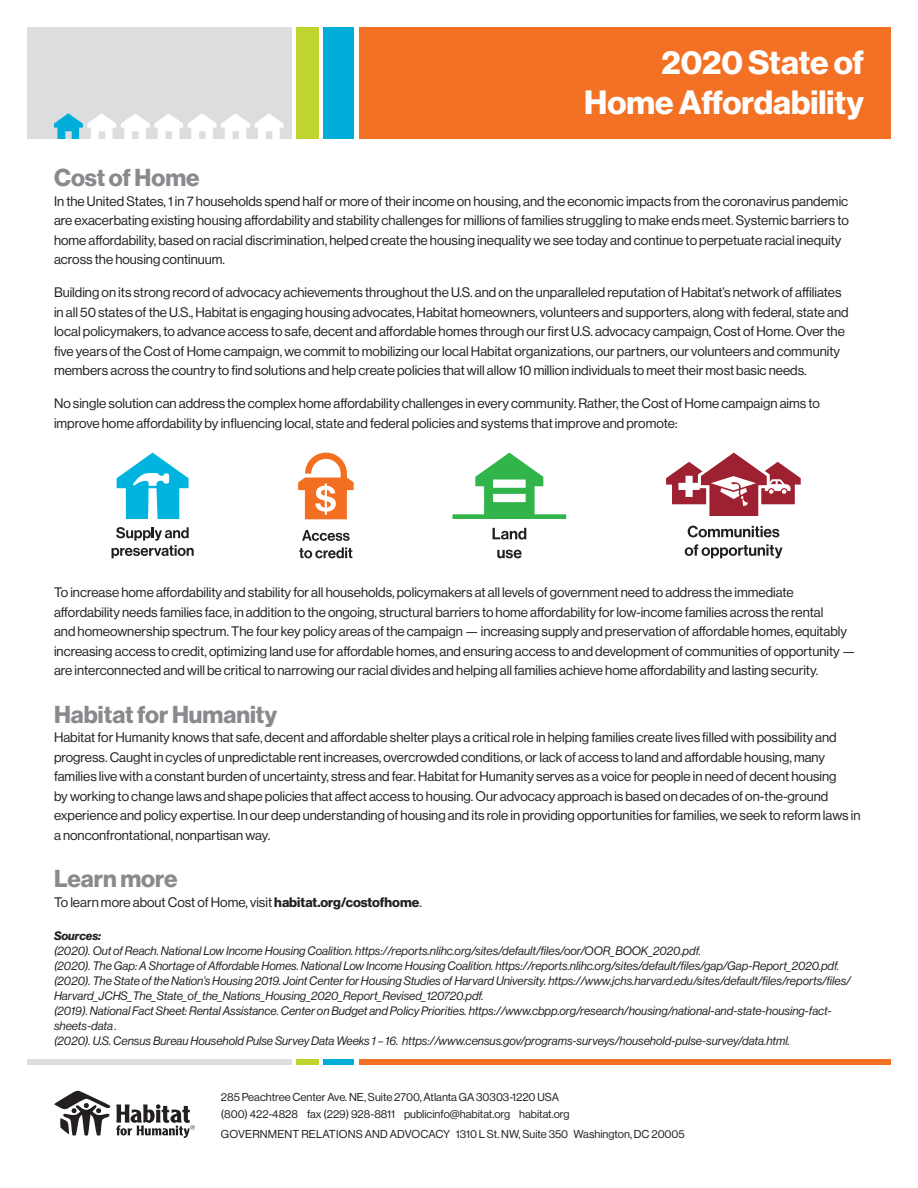
<style>
.page{position:relative;width:918px;height:1188px;background:#fff}
.page>*{position:absolute;margin:0;border:0;box-sizing:border-box;transform-origin:0 0}
.t1{font:33px/39.6px "N Haas Grotesk DS Pro 75 Bd";color:#fff;text-align:right}
.t2{font:24px "N Haas Grotesk DS Pro 75 Bd";color:#8a8a8e}
.t3{font:13.5px/19.5px "N Haas Grotesk DS Pro 55 Rg";color:#231f20}
.t4{font:12px/15px "N Haas Grotesk DS Pro 56 It";color:#231f20}
.t5{font:12px "N Haas Grotesk DS Pro 76 Bd It";color:#231f20}
.t6{font:11.25px/16.8px "N Haas Grotesk DS Pro 55 Rg";color:#231f20}
.s1{font-family:"N Haas Grotesk DS Pro 75 Bd"}
</style>
<div class="page">
<div style="left:359px;top:27px;width:532px;height:112px;background:#f37124"></div>
<div style="left:324px;top:27px;width:30px;height:112px;background:#00acd8"></div>
<div style="left:296px;top:27px;width:23px;height:112px;background:#c0d42f"></div>
<div style="left:27px;top:27px;width:264px;height:112px;background:#dbddde"></div>
<svg style="left:54px;top:113px;width:230px;height:26px"></svg>
<svg style="left:54px;top:1091px;width:141px;height:47px"></svg>
<div style="left:359px;top:1059px;width:532px;height:6px;background:#f37124"></div>
<div style="left:324px;top:1059px;width:30px;height:6px;background:#00acd8"></div>
<div style="left:296px;top:1059px;width:23px;height:6px;background:#c0d42f"></div>
<div style="left:27px;top:1059px;width:264px;height:6px;background:#dbddde"></div>
<svg style="left:117px;top:453px;width:72px;height:66px"></svg>
<svg style="left:112px;top:527px;width:82px;height:31px"></svg>
<svg style="left:298px;top:453px;width:56px;height:66px"></svg>
<svg style="left:302px;top:530px;width:48px;height:11px"></svg>
<svg style="left:299px;top:547px;width:53px;height:11px"></svg>
<svg style="left:453px;top:453px;width:113px;height:66px"></svg>
<svg style="left:493px;top:528px;width:33px;height:12px"></svg>
<svg style="left:497px;top:550px;width:25px;height:8px"></svg>
<svg style="left:666px;top:453px;width:135px;height:63px"></svg>
<svg style="left:688px;top:526px;width:91px;height:11px"></svg>
<svg style="left:685px;top:544px;width:98px;height:14px"></svg>
<h1 class="t1" style="left:584px;top:44px;width:281px">2020 State of<br>Home Affordability</h1>
<h2 class="t2" style="left:54px;top:164px;width:147px">Cost of Home</h2>
<p class="t3" style="left:54px;top:191px;width:796px">In the United States, 1 in 7 households spend half or more of their income on housing, and the economic impacts from the coronavirus pandemic are exacerbating existing housing affordability and stability challenges for millions of families struggling to make ends meet. Systemic barriers to home affordability, based on racial discrimination, helped create the housing inequality we see today and continue to perpetuate racial inequity across the housing continuum.</p>
<p class="t3" style="left:54px;top:283px;width:796px">Building on its strong record of advocacy achievements throughout the U.S. and on the unparalleled reputation of Habitat’s network of affiliates in all 50 states of the U.S., Habitat is engaging housing advocates, Habitat homeowners, volunteers and supporters, along with federal, state and local policymakers, to advance access to safe, decent and affordable homes through our first U.S. advocacy campaign, Cost of Home. Over the five years of the Cost of Home campaign, we commit to mobilizing our local Habitat organizations, our partners, our volunteers and community members across the country to find solutions and help create policies that will allow 10 million individuals to meet their most basic needs.</p>
<p class="t3" style="left:54px;top:394px;width:767px">No single solution can address the complex home affordability challenges in every community. Rather, the Cost of Home campaign aims to improve home affordability by influencing local, state and federal policies and systems that improve and promote:</p>
<p class="t3" style="left:54px;top:583px;width:803px">To increase home affordability and stability for all households, policymakers at all levels of government need to address the immediate affordability needs families face, in addition to the ongoing, structural barriers to home affordability for low-income families across the rental<br>and homeownership spectrum. The four key policy areas of the campaign — increasing supply and preservation of affordable homes, equitably increasing access to credit, optimizing land use for affordable homes, and ensuring access to and development of communities of opportunity — are interconnected and will be critical to narrowing our racial divides and helping all families achieve home affordability and lasting security.</p>
<h2 class="t2" style="left:54px;top:700px;width:225px">Habitat for Humanity</h2>
<p class="t3" style="left:54px;top:728px;width:808px">Habitat for Humanity knows that safe, decent and affordable shelter plays a critical role in helping families create lives filled with possibility and progress. Caught in cycles of unpredictable rent increases, overcrowded conditions, or lack of access to land and affordable housing, many families live with a constant burden of uncertainty, stress and fear. Habitat for Humanity serves as a voice for people in need of decent housing<br>by working to change laws and shape policies that affect access to housing. Our advocacy approach is based on decades of on-the-ground experience and policy expertise. In our deep understanding of housing and its role in providing opportunities for families, we seek to reform laws in a nonconfrontational, nonpartisan way.</p>
<h2 class="t2" style="left:54px;top:865px;width:125px">Learn more</h2>
<p class="t3" style="left:54px;top:892px;width:369px">To learn more about Cost of Home, visit <span class="s1">habitat.org/costofhome</span>.</p>
<p class="t5" style="left:54px;top:928px;width:49px">Sources:</p>
<p class="t4" style="left:54px;top:943px;width:799px">(2020). Out of Reach. National Low Income Housing Coalition. https://reports.nlihc.org/sites/default/files/oor/OOR_BOOK_2020.pdf.<br>(2020). The Gap: A Shortage of Affordable Homes. National Low Income Housing Coalition. https://reports.nlihc.org/sites/default/files/gap/Gap-Report_2020.pdf. (2020). The State of the Nation’s Housing 2019. Joint Center for Housing Studies of Harvard University. https://www.jchs.harvard.edu/sites/default/files/reports/files/ Harvard_JCHS_The_State_of_the_Nations_Housing_2020_Report_Revised_120720.pdf.<br>(2019). National Fact Sheet: Rental Assistance. Center on Budget and Policy Priorities. https://www.cbpp.org/research/housing/national-and-state-housing-fact&shy;sheets-data .<br>(2020). U.S. Census Bureau Household Pulse Survey Data Weeks 1 – 16. https://www.census.gov/programs-surveys/household-pulse-survey/data.html.</p>
<p class="t6" style="left:221px;top:1089px;width:350px">285 Peachtree Center Ave. NE, Suite 2700, Atlanta GA 30303-1220 USA (800) 422-4828 fax (229) 928-8811 publicinfo@habitat.org habitat.org</p>
<p class="t6" style="left:221px;top:1126px;width:465px">GOVERNMENT RELATIONS AND ADVOCACY 1310 L St. NW, Suite 350 Washington, DC 20005</p>
</div>
